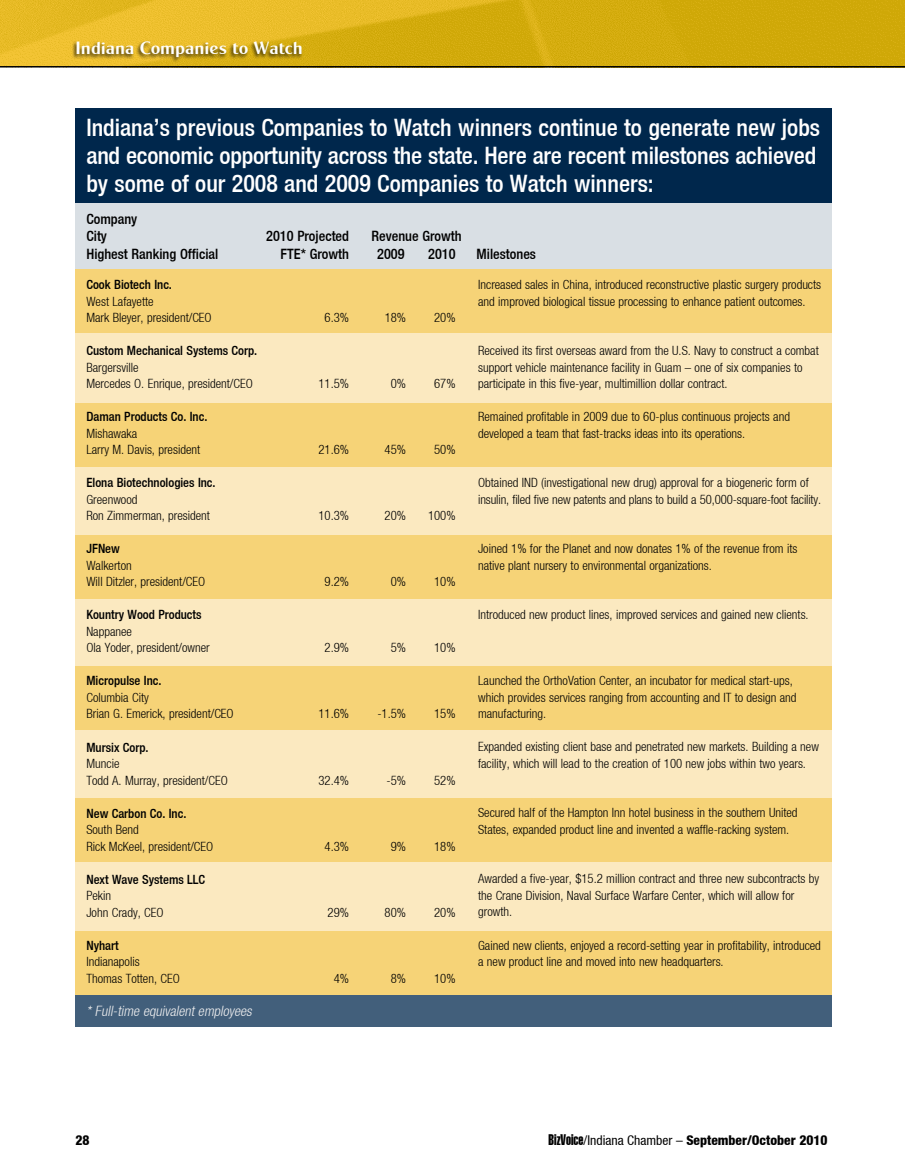
<style>
.page{position:relative;width:905px;height:1175px;background:#fff}
.page>*{position:absolute;margin:0;border:0;box-sizing:border-box;transform-origin:0 0}
.t1{font:500 condensed 24px/28px "Helvetica Neue";color:#fff}
.t2{font:18px "Cg Globe Gothic Bd";color:#fff}
.t3{font:500 condensed 14.25px/17.2px "Helvetica Neue";color:#000}
.t4{font:italic 300 condensed 14.25px "Helvetica Neue";color:#efeff0}
.t5{font:800 condensed 13.5px "Helvetica Neue";color:#000}
.t6{font:300 condensed 12.75px/16.5px "Helvetica Neue";color:#000}
.t7{font:500 condensed 12.75px "Helvetica Neue";color:#000}
.s1{font-family:"Helvetica Extra Compressed";font-weight:400;font-stretch:normal;font-size:15px}
.s2{font-weight:400}
</style>
<div class="page">
<svg style="left:0;top:0;width:904px;height:68px;background:#d5ac15"></svg>
<div style="left:72px;top:40px;width:231px;height:23px;background:#000;opacity:.75"></div>
<div style="left:76px;top:169px;width:756px;height:826px;background:#fbe9c0"></div>
<div style="left:76px;top:203px;width:756px;height:66px;background:#d9dfe4"></div>
<div style="left:76px;top:108px;width:756px;height:95px;background:#00274c"></div>
<div style="left:76px;top:931px;width:756px;height:64px;background:#f6d377"></div>
<div style="left:76px;top:666px;width:756px;height:63px;background:#f6d377"></div>
<div style="left:76px;top:797px;width:756px;height:64px;background:#f6d377"></div>
<div style="left:76px;top:534px;width:756px;height:64px;background:#f6d377"></div>
<div style="left:76px;top:269px;width:756px;height:64px;background:#f6d377"></div>
<div style="left:76px;top:403px;width:756px;height:63px;background:#f6d377"></div>
<div style="left:76px;top:995px;width:756px;height:31px;background:#425f7b"></div>
<h2 class="t2" style="left:76px;top:37px;width:229px">Indiana Companies to Watch</h2>
<h1 class="t1" style="left:86px;top:113px;width:735px">Indiana’s previous Companies to Watch winners continue to generate new jobs and economic opportunity across the state. Here are recent milestones achieved by some of our 2008 and 2009 Companies to Watch winners:</h1>
<p class="t3" style="left:86px;top:210px;width:52px">Company<br>City</p>
<p class="t3" style="left:266px;top:227px;width:84px">2010 Projected</p>
<p class="t3" style="left:371px;top:227px;width:92px">Revenue G rowth</p>
<p class="t3" style="left:86px;top:245px;width:133px">Highest Ranking Official</p>
<p class="t3" style="left:280px;top:245px;width:70px">FTE* G rowth</p>
<p class="t3" style="left:377px;top:245px;width:29px">2009</p>
<p class="t3" style="left:428px;top:245px;width:29px">2010</p>
<p class="t3" style="left:476px;top:245px;width:61px">Milestones</p>
<p class="t7" style="left:86px;top:277px;width:87px">Cook Biotech Inc.</p>
<p class="t6" style="left:86px;top:293px;width:127px">West Lafayette<br>Mark Bleyer, president/CEO</p>
<p class="t7" style="left:86px;top:343px;width:172px">Custom Mechanical Systems Corp.</p>
<p class="t6" style="left:86px;top:359px;width:168px">Bargersville<br>Mercedes O. Enrique, president/CEO</p>
<p class="t7" style="left:86px;top:409px;width:123px">Daman Products Co. Inc.</p>
<p class="t6" style="left:86px;top:425px;width:115px">Mishawaka<br>Larry M. Davis, president</p>
<p class="t7" style="left:86px;top:475px;width:131px">Elona Biotechnologies Inc.</p>
<p class="t6" style="left:86px;top:491px;width:125px">Greenwood<br>Ron Zimmerman, president</p>
<p class="t7" style="left:86px;top:541px;width:35px">JFNew</p>
<p class="t6" style="left:86px;top:557px;width:120px">Walkerton<br>Will Ditzler, president/CEO</p>
<p class="t7" style="left:86px;top:607px;width:117px">Kountry Wood Products</p>
<p class="t6" style="left:86px;top:623px;width:125px">Nappanee<br>Ola Yoder, president/owner</p>
<p class="t7" style="left:86px;top:673px;width:77px">Micropulse Inc.</p>
<p class="t6" style="left:86px;top:689px;width:149px">Columbia City<br>Brian G. Emerick, president/CEO</p>
<p class="t7" style="left:86px;top:739px;width:64px">Mursix Corp.</p>
<p class="t6" style="left:86px;top:755px;width:143px">Muncie<br>Todd A. Murray, president/CEO</p>
<p class="t7" style="left:86px;top:805px;width:102px">New Carbon Co. Inc.</p>
<p class="t6" style="left:86px;top:821px;width:128px">South Bend<br>Rick McKeel, president/CEO</p>
<p class="t7" style="left:86px;top:871px;width:120px">Next Wave Systems LLC</p>
<p class="t6" style="left:86px;top:887px;width:79px">Pekin<br>John Crady, CEO</p>
<p class="t7" style="left:86px;top:937px;width:34px">Nyhart</p>
<p class="t6" style="left:86px;top:953px;width:95px">Indianapolis<br>Thomas Totten, CEO</p>
<p class="t4" style="left:86px;top:1002px;width:170px">* Full-time equivalent employees</p>
<p class="t6" style="left:324px;top:309px;width:26px">6.3%</p>
<p class="t6" style="left:384px;top:309px;width:23px">18%</p>
<p class="t6" style="left:434px;top:309px;width:23px">20%</p>
<p class="t6" style="left:318px;top:375px;width:32px">11.5%</p>
<p class="t6" style="left:391px;top:375px;width:17px">0%</p>
<p class="t6" style="left:434px;top:375px;width:23px">67%</p>
<p class="t6" style="left:318px;top:441px;width:32px">21.6%</p>
<p class="t6" style="left:384px;top:441px;width:23px">45%</p>
<p class="t6" style="left:434px;top:441px;width:23px">50%</p>
<p class="t6" style="left:318px;top:507px;width:32px">10.3%</p>
<p class="t6" style="left:384px;top:507px;width:23px">20%</p>
<p class="t6" style="left:428px;top:507px;width:29px">100%</p>
<p class="t6" style="left:324px;top:573px;width:26px">9.2%</p>
<p class="t6" style="left:391px;top:573px;width:17px">0%</p>
<p class="t6" style="left:434px;top:573px;width:23px">10%</p>
<p class="t6" style="left:324px;top:639px;width:26px">2.9%</p>
<p class="t6" style="left:391px;top:639px;width:17px">5%</p>
<p class="t6" style="left:434px;top:639px;width:23px">10%</p>
<p class="t6" style="left:318px;top:705px;width:32px">11.6%</p>
<p class="t6" style="left:377px;top:705px;width:30px">-1.5%</p>
<p class="t6" style="left:434px;top:705px;width:23px">15%</p>
<p class="t6" style="left:318px;top:771px;width:32px">32.4%</p>
<p class="t6" style="left:386px;top:771px;width:21px">-5%</p>
<p class="t6" style="left:434px;top:771px;width:23px">52%</p>
<p class="t6" style="left:324px;top:837px;width:26px">4.3%</p>
<p class="t6" style="left:391px;top:837px;width:17px">9%</p>
<p class="t6" style="left:434px;top:837px;width:23px">18%</p>
<p class="t6" style="left:327px;top:903px;width:23px">29%</p>
<p class="t6" style="left:384px;top:903px;width:23px">80%</p>
<p class="t6" style="left:434px;top:903px;width:23px">20%</p>
<p class="t6" style="left:334px;top:969px;width:17px">4%</p>
<p class="t6" style="left:391px;top:969px;width:17px">8%</p>
<p class="t6" style="left:434px;top:969px;width:23px">10%</p>
<p class="t6" style="left:478px;top:276px;width:344px">Increased sales in China, introduced reconstructive plastic surgery products and improved biological tissue processing to enhance patient outcomes.</p>
<p class="t6" style="left:478px;top:342px;width:342px">Received its first overseas award from the U.S. Navy to construct a combat support vehicle maintenance facility in Guam – one of six companies to participate in this five-year, multimillion dollar contract.</p>
<p class="t6" style="left:478px;top:408px;width:313px">Remained profitable in 2009 due to 60-plus continuous projects and developed a team that fast-tracks ideas into its operations.</p>
<p class="t6" style="left:478px;top:474px;width:344px">Obtained IND (investigational new drug) approval for a biogeneric form of insulin, filed five new patents and plans to build a 50,000-square-foot facility.</p>
<p class="t6" style="left:478px;top:540px;width:321px">Joined 1% for the Planet and now donates 1% of the revenue from its native plant nursery to environmental organizations.</p>
<p class="t6" style="left:478px;top:606px;width:332px">Introduced new product lines, improved services and gained new clients.</p>
<p class="t6" style="left:478px;top:672px;width:320px">Launched the OrthoVation Center, an incubator for medical start-ups, which provides services ranging from accounting and IT to design and manufacturing.</p>
<p class="t6" style="left:478px;top:738px;width:342px">Expanded existing client base and penetrated new markets. Building a new facility, which will lead to the creation of 100 new jobs within two years.</p>
<p class="t6" style="left:478px;top:804px;width:321px">Secured half of the Hampton Inn hotel business in the southern United<br>States, expanded product line and invented a waffle-racking system.</p>
<p class="t6" style="left:478px;top:870px;width:342px">Awarded a five-year, $15.2 million contract and three new subcontracts by the Crane Division, Naval Surface Warfare Center, which will allow for growth.</p>
<p class="t6" style="left:478px;top:936px;width:344px">Gained new clients, enjoyed a record-setting year in profitability, introduced a new product line and moved into new headquarters.</p>
<p class="t5" style="left:76px;top:1132px;width:16px">28</p>
<p class="t5" style="left:548px;top:1132px;width:280px"><span class="s1">BizVoice</span><span class="s2">/Indiana Chamber –</span> September/October 2010</p>
</div>
